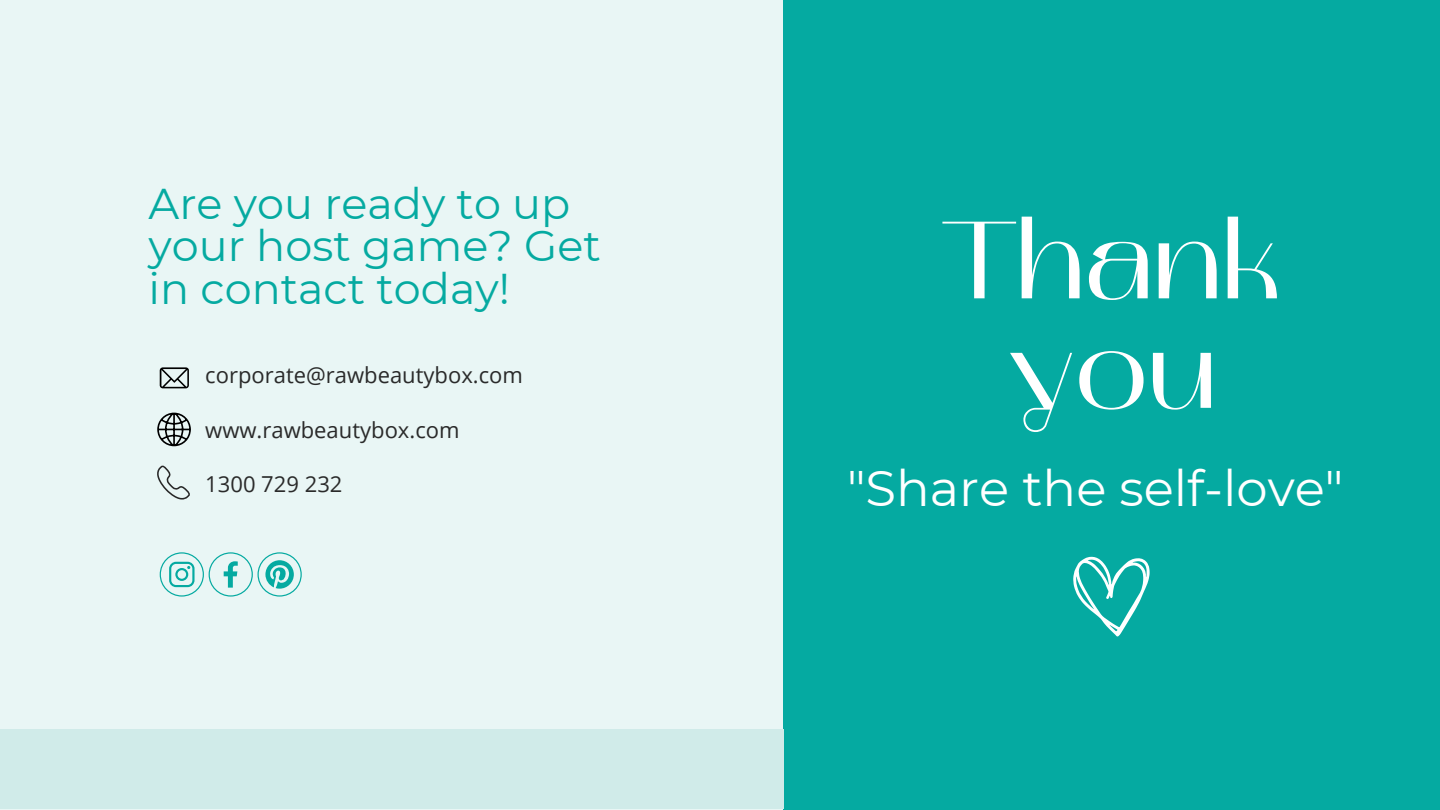
<style>
.page{position:relative;width:1440px;height:810px;background:#e9f6f5}
.page>*{position:absolute;margin:0;border:0;box-sizing:border-box;transform-origin:0 0}
.t1{font:300 110px/109.5px "Mak";color:#fff;text-align:center}
.t2{font:49.8px "Montserrat";color:#fff}
.t3{font:43px/42.8px "Montserrat";color:#05aaa1}
.t4{font:22px "Open Sans";color:#2a2a2a}
</style>
<div class="page">
<div style="left:783px;top:0;width:657px;height:810px;background:#05aaa1"></div>
<div style="left:0;top:729px;width:783px;height:80px;background:#d0ebe9"></div>
<svg style="left:1073px;top:557px;width:77px;height:80px"></svg>
<svg style="left:160px;top:367px;width:29px;height:21px"></svg>
<svg style="left:157px;top:413px;width:34px;height:33px"></svg>
<svg style="left:157px;top:465px;width:33px;height:35px"></svg>
<svg style="left:160px;top:552px;width:142px;height:45px"></svg>
<h3 class="t3" style="left:149px;top:181px;width:454px">Are you ready to up your host game? Get in contact today!</h3>
<h1 class="t1" style="left:942px;top:210px;width:340px">Thank you</h1>
<p class="t4" style="left:205px;top:360px;width:319px">corporate@rawbeautybox.com</p>
<p class="t4" style="left:205px;top:415px;width:256px">www.rawbeautybox.com</p>
<p class="t4" style="left:205px;top:469px;width:139px">1300 729 232</p>
<h2 class="t2" style="left:847px;top:455px;width:498px">"Share the self-love"</h2>
</div>
